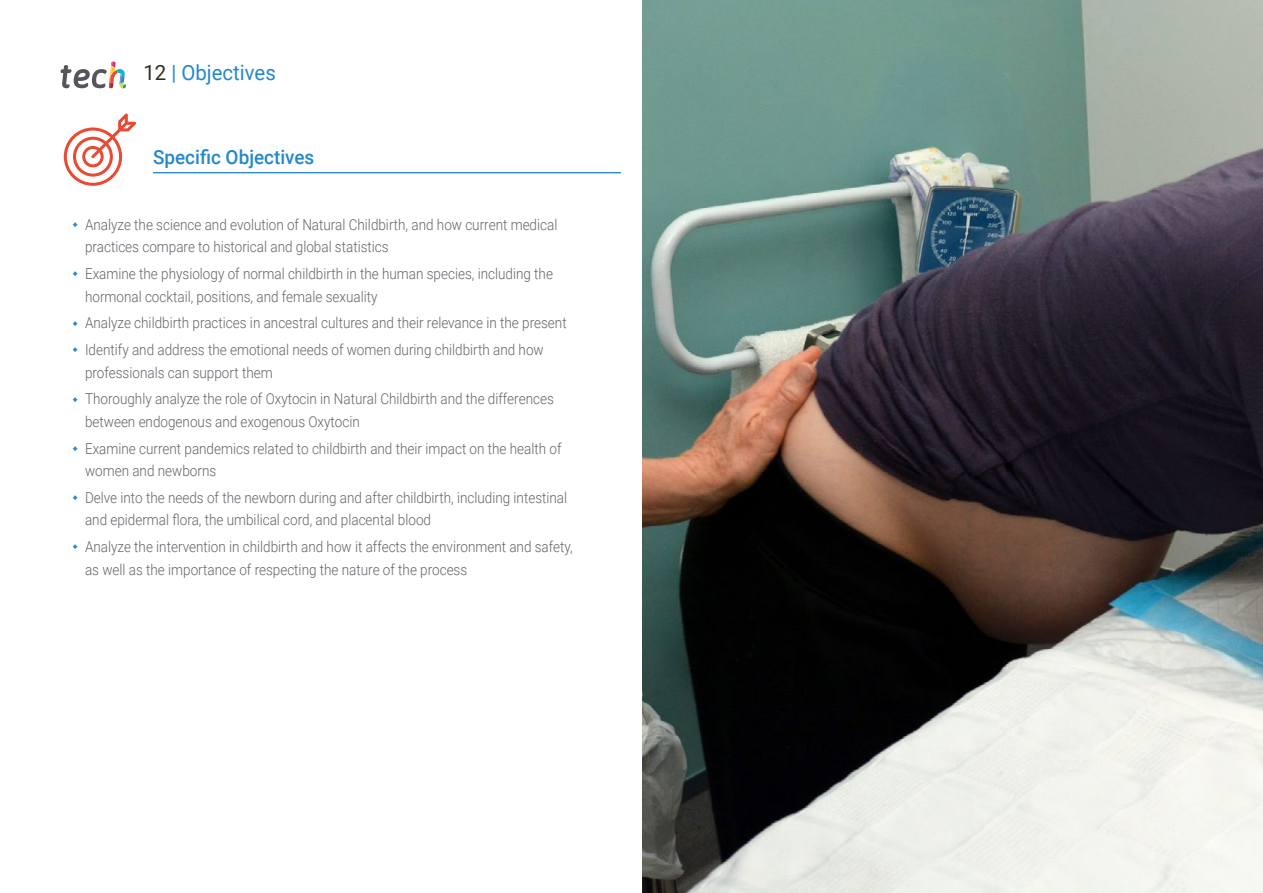
<style>
.page{position:relative;width:1263px;height:893px;background:#fff}
.page>*{position:absolute;margin:0;border:0;box-sizing:border-box;transform-origin:0 0}
.t1{font:21px "Roboto";color:#2488c9}
.t2{font:500 19.5px "Roboto";color:#2488c9}
.t3{font:300 15px/26.7px "Roboto";color:#61646a;scale:.9 1}
.s1{color:#312e20}
</style>
<div class="page">
<img style="left:642px;top:0;width:621px;height:893px">
<svg style="left:64px;top:113px;width:72px;height:73px"></svg>
<hr style="left:153px;top:172px;width:468px;height:1px;background:#2488c9">
<svg style="left:61px;top:62px;width:65px;height:27px"></svg>
<h1 class="t1" style="left:144px;top:57px;width:134px"><span class="s1">12</span> | Objectives</h1>
<h2 class="t2" style="left:153px;top:144px;width:163px">Specific Objectives</h2>
<p class="t3" style="left:85px;top:213px;width:526px;line-height:22.5px">Analyze the science and evolution of Natural Childbirth, and how current medical practices compare to historical and global statistics</p>
<p class="t3" style="left:85px;top:262px;width:521px;line-height:22.5px">Examine the physiology of normal childbirth in the human species, including the hormonal cocktail, positions, and female sexuality</p>
<p class="t3" style="left:85px;top:309px;width:537px">Analyze childbirth practices in ancestral cultures and their relevance in the present<br>Identify and address the emotional needs of women during childbirth and how</p>
<p class="t3" style="left:85px;top:358px;width:522px">professionals can support them<br>Thoroughly analyze the role of Oxytocin in Natural Childbirth and the differences</p>
<p class="t3" style="left:85px;top:408px;width:531px">between endogenous and exogenous Oxytocin<br>Examine current pandemics related to childbirth and their impact on the health of</p>
<p class="t3" style="left:85px;top:457px;width:537px">women and newborns<br>Delve into the needs of the newborn during and after childbirth, including intestinal</p>
<p class="t3" style="left:85px;top:506px;width:543px">and epidermal flora, the umbilical cord, and placental blood<br>Analyze the intervention in childbirth and how it affects the environment and safety,</p>
<p class="t3" style="left:85px;top:555px;width:426px">as well as the importance of respecting the nature of the process</p>
</div>
